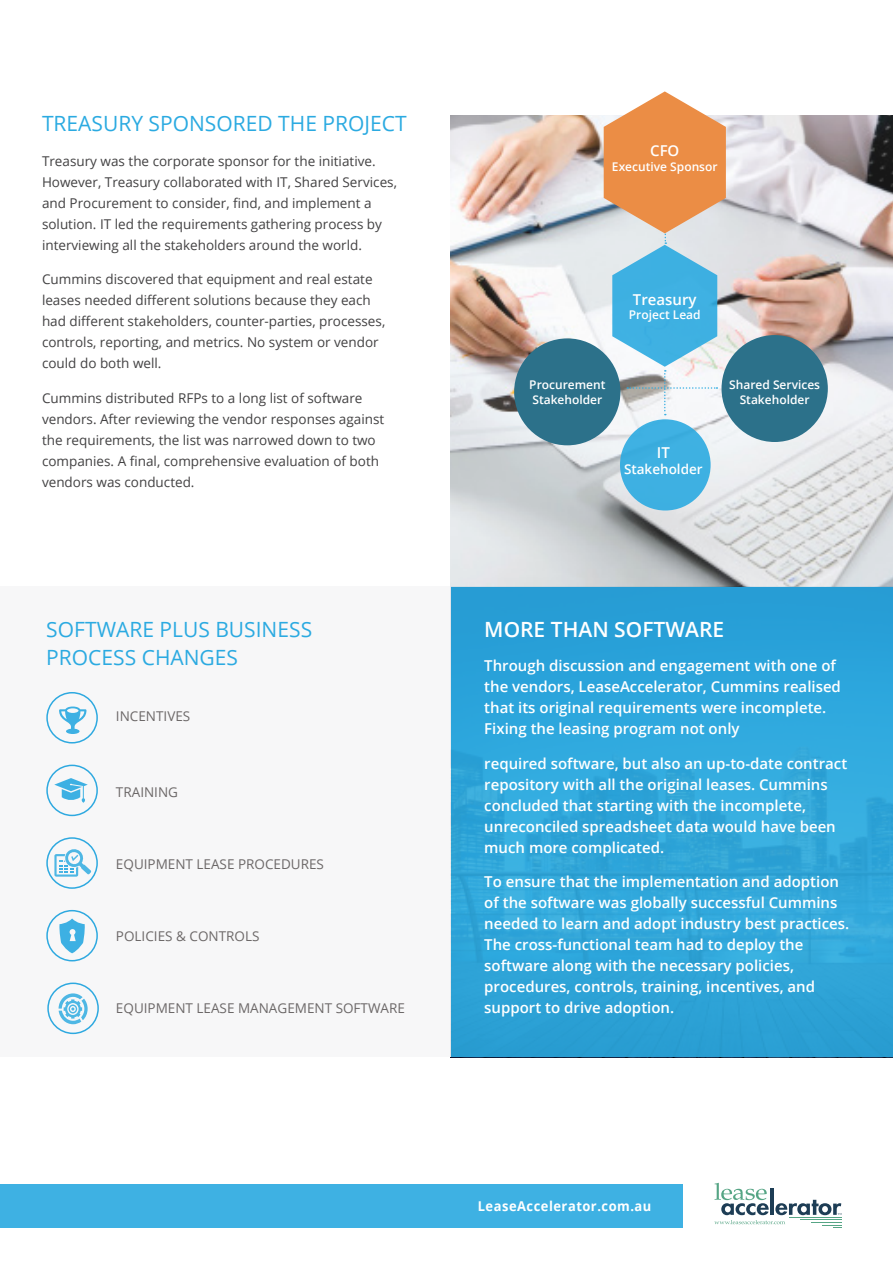
<style>
.page{position:relative;width:893px;height:1263px;background:#fff}
.page>*{position:absolute;margin:0;border:0;box-sizing:border-box;transform-origin:0 0}
.t1{font:21px/28.5px "Open Sans";color:#2baae1}
.t2{font:600 21px "Open Sans";color:#fff}
.t3{font:600 15px/21px "Open Sans";color:#fff}
.t4{font:13.5px/21px "Open Sans";color:#424142}
.t5{font:13.5px "Open Sans";color:#6c6868}
.t6{font:700 13.5px "Open Sans";letter-spacing:.04em;color:#fff;scale:.96 1}
.t7{font:600 13.5px "Open Sans";color:#fff}
.t8{font:600 12px/14.4px "Open Sans";color:#fff}
</style>
<div class="page">
<div style="left:0;top:1185px;width:683px;height:43px;background:#3eb1e3"></div>
<svg style="left:714px;top:1183px;width:128px;height:45px"></svg>
<hr style="left:811px;top:1222px;width:30px;height:1px;background:#56a585">
<hr style="left:800px;top:1219px;width:41px;height:1px;background:#56a585">
<hr style="left:789px;top:1217px;width:52px;height:1px;background:#56a585">
<div style="left:451px;top:586px;width:442px;height:471px;background:#2da4d9"></div>
<div style="left:0;top:586px;width:451px;height:471px;background:#f7f7f8"></div>
<svg style="left:451px;top:115px;width:442px;height:471px;background:#d2cdcd"></svg>
<div style="left:514px;top:338px;width:106px;height:107px;background:#2c718a;border-radius:50%"></div>
<div style="left:620px;top:419px;width:91px;height:91px;background:#3eb0e2;border-radius:50%"></div>
<svg style="left:604px;top:91px;width:122px;height:324px"></svg>
<div style="left:721px;top:335px;width:107px;height:107px;background:#2c718a;border-radius:50%"></div>
<div style="left:46px;top:692px;width:52px;height:51px;border:2px solid #2ea9e0;border-radius:50%"></div>
<div style="left:46px;top:765px;width:52px;height:51px;border:2px solid #2ea9e0;border-radius:50%"></div>
<div style="left:46px;top:837px;width:52px;height:52px;border:2px solid #2ea9e0;border-radius:50%"></div>
<div style="left:46px;top:910px;width:52px;height:51px;border:2px solid #2ea9e0;border-radius:50%"></div>
<div style="left:47px;top:982px;width:52px;height:52px;border:2px solid #2ea9e0;border-radius:50%"></div>
<svg style="left:59px;top:993px;width:29px;height:31px"></svg>
<svg style="left:59px;top:918px;width:26px;height:35px"></svg>
<svg style="left:54px;top:849px;width:37px;height:28px"></svg>
<svg style="left:54px;top:778px;width:34px;height:25px"></svg>
<svg style="left:59px;top:706px;width:27px;height:28px"></svg>
<h1 class="t1" style="left:42px;top:109px;width:366px">TREASURY SPONSORED THE PROJECT</h1>
<p class="t4" style="left:42px;top:150px;width:356px">Treasury was the corporate sponsor for the initiative.<br>However, Treasury collaborated with IT, Shared Services, and Procurement to consider, find, and implement a solution. IT led the requirements gathering process by interviewing all the stakeholders around the world.</p>
<p class="t4" style="left:42px;top:269px;width:345px">Cummins discovered that equipment and real estate leases needed different solutions because they each had different stakeholders, counter-parties, processes, controls, reporting, and metrics. No system or vendor could do both well.</p>
<p class="t4" style="left:42px;top:387px;width:344px">Cummins distributed RFPs to a long list of software vendors. After reviewing the vendor responses against the requirements, the list was narrowed down to two companies. A final, comprehensive evaluation of both vendors was conducted.</p>
<p class="t3" style="left:650px;top:140px;width:31px">CFO</p>
<p class="t8" style="left:612px;top:159px;width:107px">Executive Sponsor</p>
<p class="t3" style="left:633px;top:288px;width:65px">Treasury</p>
<p class="t8" style="left:629px;top:307px;width:73px">Project Lead</p>
<p class="t8" style="left:529px;top:377px;width:78px">Procurement<br>Stakeholder</p>
<p class="t3" style="left:657px;top:441px;width:15px">IT</p>
<p class="t7" style="left:624px;top:460px;width:80px">Stakeholder</p>
<p class="t8" style="left:729px;top:377px;width:93px;text-align:center">Shared Services<br>Stakeholder</p>
<h1 class="t1" style="left:46px;top:614px;width:267px">SOFTWARE PLUS BUSINESS<br>PROCESS CHANGES</h1>
<h1 class="t2" style="left:484px;top:615px;width:241px">MORE THAN SOFTWARE</h1>
<p class="t3" style="left:484px;top:655px;width:358px">Through discussion and engagement with one of the vendors, LeaseAccelerator, Cummins realised that its original requirements were incomplete.<br>Fixing the leasing program not only</p>
<p class="t3" style="left:484px;top:752px;width:364px">required software, but also an up-to-date contract repository with all the original leases. Cummins concluded that starting with the incomplete, unreconciled spreadsheet data would have been much more complicated.</p>
<p class="t3" style="left:484px;top:871px;width:367px">To ensure that the implementation and adoption of the software was globally successful Cummins needed to learn and adopt industry best practices.<br>The cross-functional team had to deploy the software along with the necessary policies, procedures, controls, training, incentives, and support to drive adoption.</p>
<p class="t5" style="left:116px;top:706px;width:76px">INCENTIVES</p>
<p class="t5" style="left:116px;top:783px;width:64px">TRAINING</p>
<p class="t5" style="left:116px;top:855px;width:210px">EQUIPMENT LEASE PROCEDURES</p>
<p class="t5" style="left:116px;top:927px;width:145px">POLICIES &amp; CONTROLS</p>
<p class="t5" style="left:116px;top:999px;width:290px">EQUIPMENT LEASE MANAGEMENT SOFTWARE</p>
<p class="t6" style="left:478px;top:1196px;width:182px">LeaseAccelerator.com.au</p>
</div>
